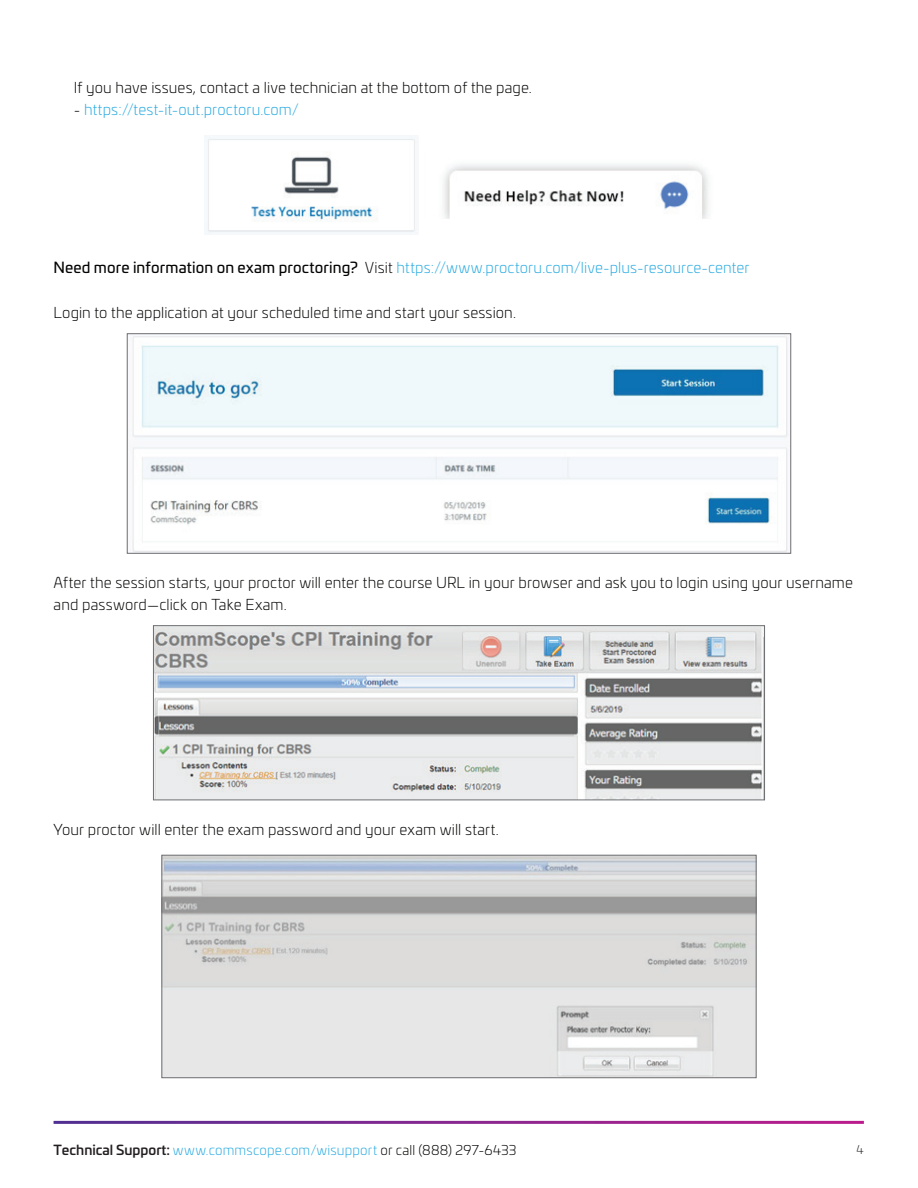
<style>
.page{position:relative;width:918px;height:1188px;background:#fff}
.page>*{position:absolute;margin:0;border:0;box-sizing:border-box;transform-origin:0 0}
.t1{font:300 15px/22.5px "Univia Pro";letter-spacing:.005em;color:#040503}
.t2{font:300 15px "Univia Pro";letter-spacing:.01em;color:#29aae1}
.t3{font:300 13.5px "Univia Pro";letter-spacing:.01em;color:#29aae1}
.t4{font:300 12px "Univia Pro";color:#231f20}
.s1{color:#040503}
.s2{font-weight:400;color:#040503}
.s3{font-weight:500;color:#231f20}
</style>
<div class="page">
<img style="left:132px;top:336px;width:656px;height:216px">
<div style="left:127px;top:334px;width:664px;height:220px;border:1px solid #6d6e71"></div>
<img style="left:155px;top:628px;width:608px;height:170px">
<div style="left:153px;top:626px;width:612px;height:174px;border:1px solid #6d6e71"></div>
<img style="left:164px;top:857px;width:590px;height:219px">
<div style="left:162px;top:855px;width:594px;height:223px;border:1px solid #6d6e71"></div>
<img style="left:204px;top:136px;width:505px;height:98px">
<p class="t1" style="left:74px;top:76px;width:460px">If you have issues, contact a live technician at the bottom of the page.</p>
<p class="t2" style="left:74px;top:99px;width:227px"><span class="s1">-</span> https://test-it-out.proctoru.com/</p>
<p class="t2" style="left:54px;top:257px;width:698px"><span class="s2">Need more information on exam proctoring?</span> <span class="s1">Visit</span> https://www.proctoru.com/live-plus-resource-center</p>
<p class="t1" style="left:54px;top:301px;width:464px">Login to the application at your scheduled time and start your session.</p>
<p class="t1" style="left:54px;top:571px;width:801px">After the session starts, your proctor will enter the course URL in your browser and ask you to login using your username and password—click on Take Exam.</p>
<p class="t1" style="left:54px;top:818px;width:447px">Your proctor will enter the exam password and your exam will start.</p>
<p class="t3" style="left:54px;top:1141px;width:465px"><span class="s3">Technical Support:</span> www.commscope.com/wisupport <span class="s1">or call (888) 297-6433</span></p>
<p class="t4" style="left:857px;top:1141px;width:9px">4</p>
</div>
